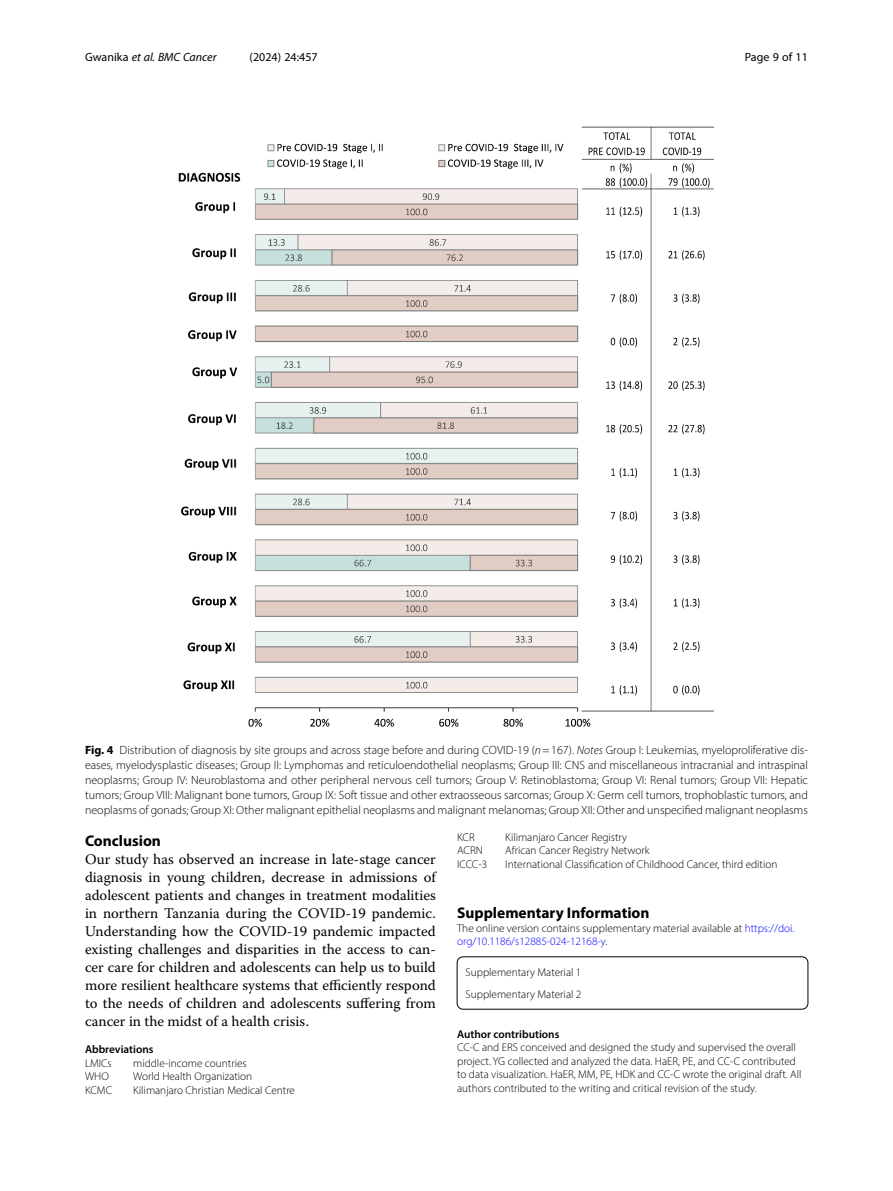
<style>
.page{position:relative;width:893px;height:1191px;background:#fff}
.page>*{position:absolute;margin:0;border:0;box-sizing:border-box;transform-origin:0 0}
.Head_1{font:700 15.45px "Myriad Pro";color:#000}
.Body_Text{font:14.7px/18px "Warnock Pro";color:#000;text-align:justify}
.Figure_Caption{font:300 12px/15px "Myriad Pro";color:#000;text-align:justify}
.t1{font:italic 12px "Myriad Pro";color:#000}
.t2{font:12px "Myriad Pro";color:#000}
.Author_Contribution{font:300 11.25px/13.5px "Myriad Pro";color:#000}
.Abbreviation_Para_1{font:300 11.25px "Myriad Pro";color:#000}
.Article_Note_ESM{font:300 11.25px/13.5px "Myriad Pro";color:#000}
.Additional_File_Info{font:300 11.25px "Myriad Pro";color:#000}
.Endmatter_Heading{font:600 11.25px "Myriad Pro";color:#000}
.Abbrevation_Heading{font:600 11.25px "Myriad Pro";color:#000}
.s1{font-style:normal}
.s2{font-weight:700}
.s3{font-style:italic}
.s4{color:#00f}
</style>
<div class="page">
<div style="left:457px;top:956px;width:351px;height:53px;border:1px solid #000;border-radius:6px"></div>
<img style="left:179px;top:126px;width:535px;height:601px">
<p class="t1" style="left:85px;top:50px;width:133px"><span class="s1">Gwanika</span> et al. BMC Cancer</p>
<p class="t2" style="left:250px;top:50px;width:70px">(2024) 24:457</p>
<p class="t2" style="left:745px;top:50px;width:65px">Page 9 of 11</p>
<p class="Figure_Caption" style="left:85px;top:742px;width:724px"><span class="s2">Fig. 4</span> Distribution of diagnosis by site groups and across stage before and during COVID-19 (<span class="s3">n</span>=167). <span class="s3">Notes</span> Group I: Leukemias, myeloproliferative dis&shy;eases, myelodysplastic diseases; Group II: Lymphomas and reticuloendothelial neoplasms; Group III: CNS and miscellaneous intracranial and intraspinal neoplasms; Group IV: Neuroblastoma and other peripheral nervous cell tumors; Group V: Retinoblastoma; Group VI: Renal tumors; Group VII: Hepatic tumors; Group VIII: Malignant bone tumors, Group IX: Soft tissue and other extraosseous sarcomas; Group X: Germ cell tumors, trophoblastic tumors, and neoplasms of gonads; Group XI: Other malignant epithelial neoplasms and malignant melanomas; Group XII: Other and unspecified malignant neoplasms</p>
<p class="Head_1" style="left:85px;top:831px;width:77px">Conclusion</p>
<p class="Body_Text" style="left:85px;top:850px;width:352px">Our study has observed an increase in late-stage cancer diagnosis in young children, decrease in admissions of adolescent patients and changes in treatment modalities in northern Tanzania during the COVID-19 pandemic.<br>Understanding how the COVID-19 pandemic impacted existing challenges and disparities in the access to can&shy;cer care for children and adolescents can help us to build more resilient healthcare systems that efficiently respond to the needs of children and adolescents suffering from cancer in the midst of a health crisis.</p>
<p class="Abbrevation_Heading" style="left:85px;top:1042px;width:70px">Abbreviations</p>
<p class="Abbreviation_Para_1" style="left:85px;top:1056px;width:28px">LMICs</p>
<p class="Abbreviation_Para_1" style="left:133px;top:1056px;width:115px">middle-income countries</p>
<p class="Abbreviation_Para_1" style="left:85px;top:1069px;width:25px">WHO</p>
<p class="Abbreviation_Para_1" style="left:133px;top:1069px;width:121px">World Health Organization</p>
<p class="Abbreviation_Para_1" style="left:85px;top:1083px;width:29px">KCMC</p>
<p class="Abbreviation_Para_1" style="left:133px;top:1083px;width:163px">Kilimanjaro Christian Medical Centre</p>
<p class="Abbreviation_Para_1" style="left:457px;top:830px;width:19px">KCR</p>
<p class="Abbreviation_Para_1" style="left:505px;top:830px;width:123px">Kilimanjaro Cancer Registry</p>
<p class="Abbreviation_Para_1" style="left:457px;top:843px;width:27px">ACRN</p>
<p class="Abbreviation_Para_1" style="left:505px;top:843px;width:146px">African Cancer Registry Network</p>
<p class="Abbreviation_Para_1" style="left:457px;top:857px;width:32px">ICCC-3</p>
<p class="Abbreviation_Para_1" style="left:505px;top:857px;width:274px">International Classification of Childhood Cancer, third edition</p>
<p class="Head_1" style="left:457px;top:903px;width:194px">Supplementary Information</p>
<p class="Article_Note_ESM" style="left:457px;top:921px;width:339px">The online version contains supplementary material available at <span class="s4">https://doi. org/10.1186/s12885-024-12168-y</span>.</p>
<p class="Additional_File_Info" style="left:466px;top:965px;width:117px">Supplementary Material 1</p>
<p class="Additional_File_Info" style="left:466px;top:987px;width:117px">Supplementary Material 2</p>
<p class="Endmatter_Heading" style="left:457px;top:1026px;width:104px">Author contributions</p>
<p class="Author_Contribution" style="left:457px;top:1040px;width:346px">CC-C and ERS conceived and designed the study and supervised the overall project. YG collected and analyzed the data. HaER, PE, and CC-C contributed to data visualization. HaER, MM, PE, HDK and CC-C wrote the original draft. All authors contributed to the writing and critical revision of the study.</p>
</div>
